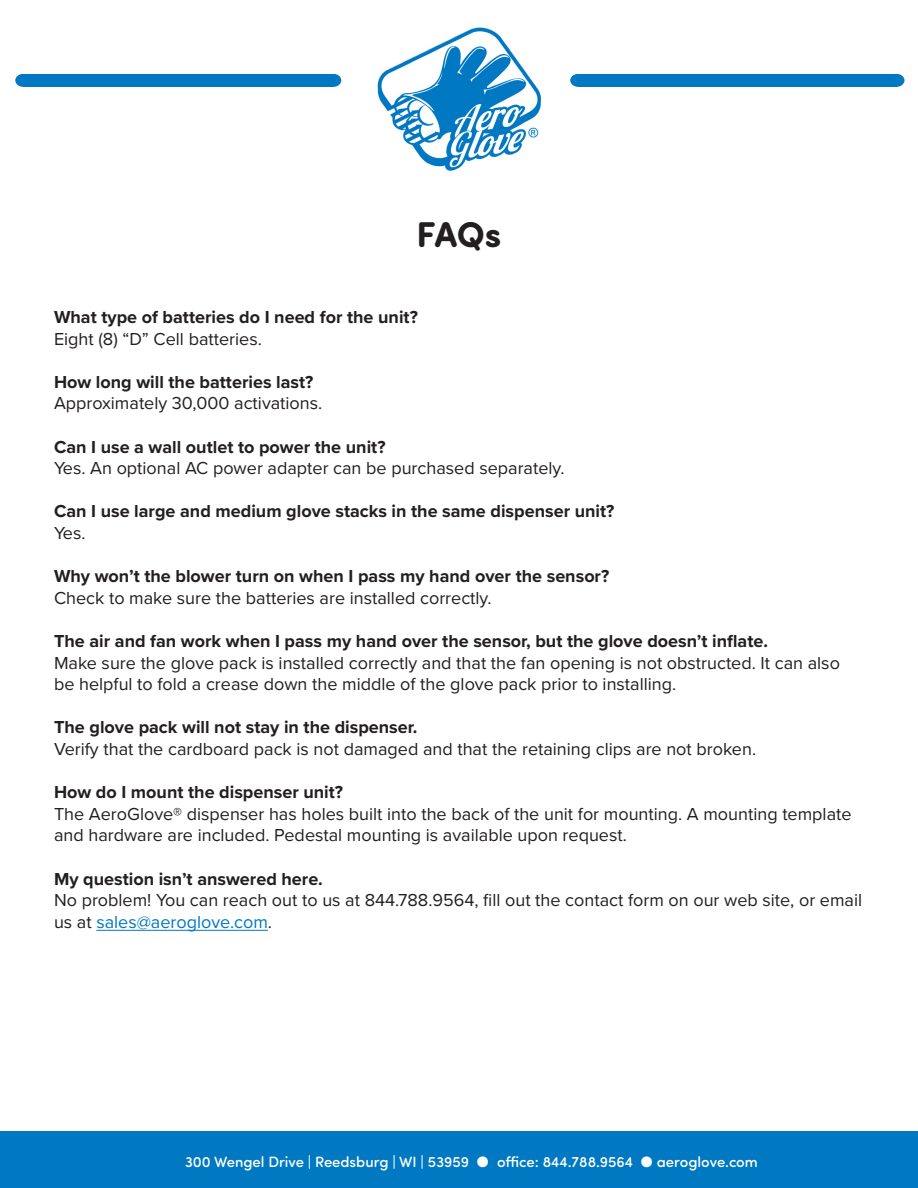
<style>
.page{position:relative;width:918px;height:1188px;background:#fff}
.page>*{position:absolute;margin:0;border:0;box-sizing:border-box;transform-origin:0 0}
.t1{font:700 36px "Sofia Pro Soft";color:#231f20}
.t2{font:18px/21.6px "Proxima Nova";color:#231f20}
.t3{font:700 18px "Proxima Nova";color:#231f20}
.t4{font:500 15px "Sofia Pro Soft";color:#fff}
.s1{color:#0079c2}
</style>
<div class="page">
<div style="left:0;top:1132px;width:918px;height:56px;background:#0079c2"></div>
<img style="left:377px;top:27px;width:165px;height:144px">
<hr style="left:96px;top:930px;width:172px;height:1px;background:#0079c2">
<div style="left:23px;top:74px;width:311px;height:13px;background:#0079c2"></div>
<div style="left:15px;top:74px;width:16px;height:13px;background:#0079c2;border-radius:50%"></div>
<div style="left:326px;top:74px;width:15px;height:13px;background:#0079c2;border-radius:50%"></div>
<div style="left:578px;top:74px;width:319px;height:13px;background:#0079c2"></div>
<div style="left:570px;top:74px;width:16px;height:13px;background:#0079c2;border-radius:50%"></div>
<div style="left:889px;top:74px;width:15px;height:13px;background:#0079c2;border-radius:50%"></div>
<p class="t1" style="left:417px;top:208px;width:86px">FAQs</p>
<p class="t3" style="left:54px;top:306px;width:365px">What type of batteries do I need for the unit?</p>
<p class="t2" style="left:54px;top:328px;width:209px">Eight (8) “D” Cell batteries.</p>
<p class="t3" style="left:54px;top:371px;width:261px">How long will the batteries last?</p>
<p class="t2" style="left:54px;top:393px;width:270px">Approximately 30,000 activations.</p>
<p class="t3" style="left:54px;top:436px;width:333px">Can I use a wall outlet to power the unit?</p>
<p class="t2" style="left:54px;top:458px;width:512px">Yes. An optional AC power adapter can be purchased separately.</p>
<p class="t3" style="left:54px;top:501px;width:562px">Can I use large and medium glove stacks in the same dispenser unit?</p>
<p class="t2" style="left:54px;top:523px;width:33px">Yes.</p>
<p class="t3" style="left:54px;top:566px;width:557px">Why won’t the blower turn on when I pass my hand over the sensor?</p>
<p class="t2" style="left:54px;top:587px;width:439px">Check to make sure the batteries are installed correctly.</p>
<p class="t3" style="left:54px;top:630px;width:716px">The air and fan work when I pass my hand over the sensor, but the glove doesn’t inflate.</p>
<p class="t2" style="left:54px;top:652px;width:787px">Make sure the glove pack is installed correctly and that the fan opening is not obstructed. It can also be helpful to fold a crease down the middle of the glove pack prior to installing.</p>
<p class="t3" style="left:54px;top:717px;width:365px">The glove pack will not stay in the dispenser.</p>
<p class="t2" style="left:54px;top:739px;width:704px">Verify that the cardboard pack is not damaged and that the retaining clips are not broken.</p>
<p class="t3" style="left:54px;top:782px;width:291px">How do I mount the dispenser unit?</p>
<p class="t2" style="left:54px;top:803px;width:799px">The AeroGlove® dispenser has holes built into the back of the unit for mounting. A mounting template and hardware are included. Pedestal mounting is available upon request.</p>
<p class="t3" style="left:54px;top:868px;width:270px">My question isn’t answered here.</p>
<p class="t2" style="left:54px;top:890px;width:810px">No problem! You can reach out to us at 844.788.9564, fill out the contact form on our web site, or email us at <span class="s1">sales@aeroglove.com</span>.</p>
<p class="t4" style="left:185px;top:1151px;width:574px">300 Wengel Drive | Reedsburg | WI | 53959 ● office: 844.788.9564 ● aeroglove.com</p>
</div>
